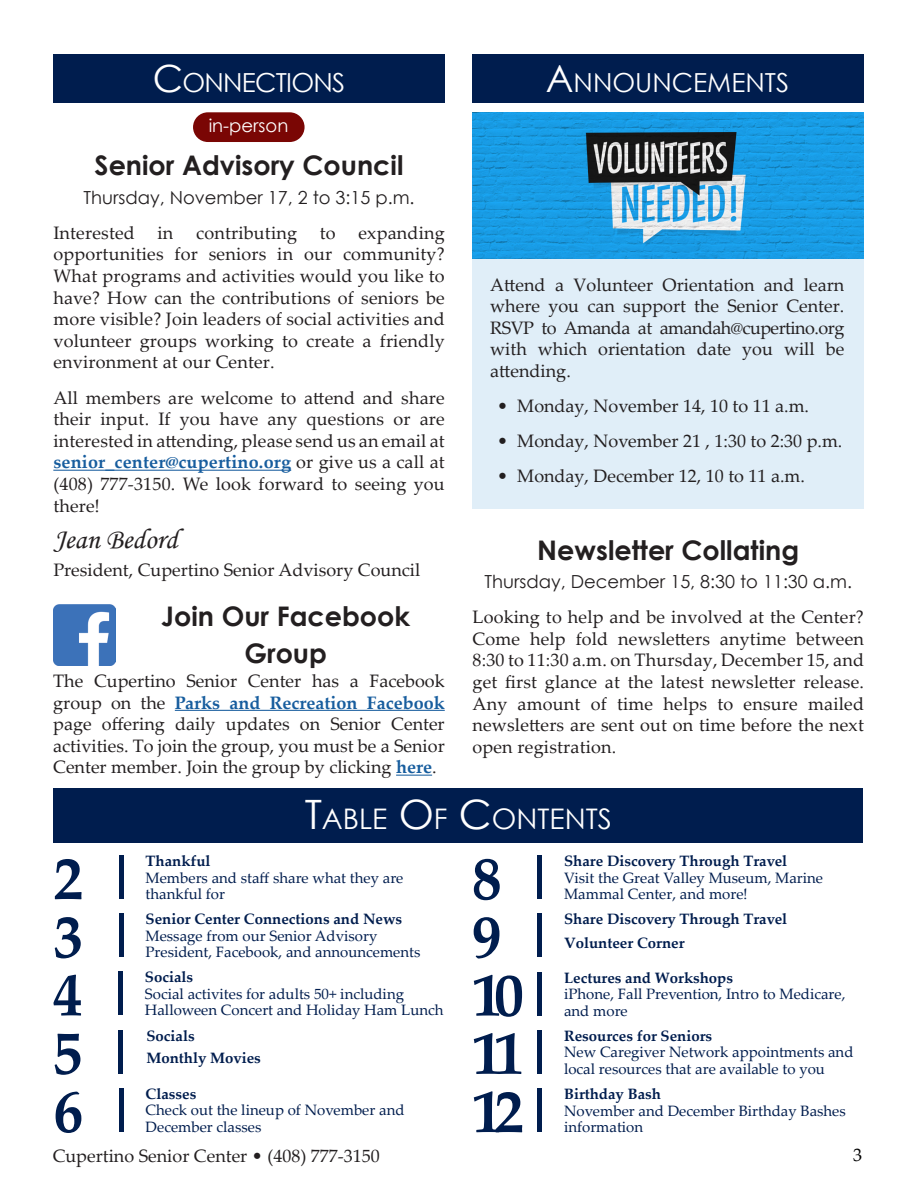
<style>
.page{position:relative;width:918px;height:1188px;background:#fff}
.page>*{position:absolute;margin:0;border:0;box-sizing:border-box;transform-origin:0 0}
.t1{font:700 60px "Palatino Linotype";color:#001d4e}
.Body{font:28.5px "Monotype Corsiva";color:#231f20}
.t2{font:28.35px "Century Gothic";color:#fff}
.t3{font:700 27px/37.5px "Century Gothic";color:#231f20;text-align:center}
.t4{font:26.25px "Century Gothic";color:#fff}
.Body-2{font:18px/21.6px "Palatino Linotype";color:#231f20;text-align:justify}
.Body-3{font:18px "Century Gothic";color:#231f20}
.t5{font:18px "Century Gothic";color:#fff}
.t6{font:18px "Palatino Linotype";color:#000}
.t7{font:15px/16.5px "Palatino Linotype";color:#001d4e}
.t8{font:700 15px "Palatino Linotype";color:#001d4e}
.s1{font-size:37.5px}
.s2{font-weight:700;color:#175d9e}
.s3{font-size:40.5px}
.s4{font-weight:700}
</style>
<div class="page">
<div style="left:472px;top:119px;width:392px;height:389px;background:#e0eef8"></div>
<div style="left:53px;top:788px;width:810px;height:55px;background:#001d4e"></div>
<div style="left:472px;top:54px;width:391px;height:49px;background:#001d4e"></div>
<div style="left:53px;top:54px;width:392px;height:48px;background:#001d4e"></div>
<hr style="left:53px;top:470px;width:238px;height:1px;background:#175d9e">
<img style="left:53px;top:604px;width:62px;height:62px">
<hr style="left:175px;top:710px;width:270px;height:1px;background:#175d9e">
<hr style="left:396px;top:775px;width:36px;height:1px;background:#175d9e">
<div style="left:193px;top:112px;width:112px;height:30px;background:#7a0604;border-radius:15px"></div>
<img style="left:472px;top:112px;width:392px;height:146px">
<p class="t4" style="left:153px;top:65px;width:194px"><span class="s1">C</span>ONNECTIONS</p>
<p class="t5" style="left:209px;top:113px;width:81px">in-person</p>
<p class="t3" style="left:95px;top:146px;width:310px">Senior Advisory Council</p>
<p class="Body-3" style="left:84px;top:185px;width:333px">Thursday, November 17, 2 to 3:15 p.m.</p>
<p class="Body-2" style="left:53px;top:221px;width:83px">Interested</p>
<p class="Body-2" style="left:158px;top:221px;width:17px">in</p>
<p class="Body-2" style="left:196px;top:221px;width:102px">contributing</p>
<p class="Body-2" style="left:320px;top:221px;width:17px">to</p>
<p class="Body-2" style="left:53px;top:221px;width:393px;text-indent:305px">expanding opportunities for seniors in our community?<br>What programs and activities would you like to have? How can the contributions of seniors be more visible? Join leaders of social activities and volunteer groups working to create a friendly environment at our Center.</p>
<p class="Body-2" style="left:53px;top:386px;width:393px">All members are welcome to attend and share their input. If you have any questions or are interested in attending, please send us an email at <span class="s2">senior_center@cupertino.org</span> or give us a call at (408) 777-3150. We look forward to seeing you there!</p>
<p class="Body" style="left:53px;top:522px;width:126px">Jean Bedord</p>
<p class="Body-2" style="left:53px;top:558px;width:368px">President, Cupertino Senior Advisory Council</p>
<p class="t3" style="left:161px;top:596px;width:250px">Join Our Facebook<br>Group</p>
<p class="Body-2" style="left:53px;top:669px;width:393px">The Cupertino Senior Center has a Facebook group on the <span class="s2">Parks and Recreation Facebook </span>page offering daily updates on Senior Center activities. To join the group, you must be a Senior Center member. Join the group by clicking <span class="s2">here</span>.</p>
<p class="t4" style="left:546px;top:65px;width:245px"><span class="s1">A</span>NNOUNCEMENTS</p>
<p class="Body-2" style="left:490px;top:273px;width:356px">Attend a Volunteer Orientation and learn where you can support the Senior Center.<br>RSVP to Amanda at amandah@cupertino.org with which orientation date you will be attending.</p>
<p class="Body-2" style="left:497px;top:395px;width:314px">• Monday, November 14, 10 to 11 a.m.</p>
<p class="Body-2" style="left:497px;top:430px;width:347px">• Monday, November 21 , 1:30 to 2:30 p.m.</p>
<p class="Body-2" style="left:497px;top:465px;width:309px">• Monday, December 12, 10 to 11 a.m.</p>
<p class="t3" style="left:537px;top:530px;width:263px">Newsletter Collating</p>
<p class="Body-3" style="left:484px;top:569px;width:369px">Thursday, December 15, 8:30 to 11:30 a.m.</p>
<p class="Body-2" style="left:472px;top:606px;width:393px">Looking to help and be involved at the Center?<br>Come help fold newsletters anytime between 8:30 to 11:30 a.m. on Thursday, December 15, and get first glance at the latest newsletter release.<br>Any amount of time helps to ensure mailed newsletters are sent out on time before the next open registration.</p>
<p class="t2" style="left:305px;top:799px;width:309px"><span class="s3">T</span>ABLE <span class="s3">O</span>F <span class="s3">C</span>ONTENTS</p>
<p class="t1" style="left:53px;top:836px;width:85px">2 |</p>
<p class="t8" style="left:146px;top:850px;width:66px">Thankful</p>
<p class="t7" style="left:146px;top:869px;width:259px">Members and staff share what they are thankful for</p>
<p class="t1" style="left:53px;top:894px;width:85px">3 |</p>
<p class="t8" style="left:146px;top:908px;width:258px">Senior Center Connections and News</p>
<p class="t7" style="left:146px;top:927px;width:276px">Message from our Senior Advisory<br>President, Facebook, and announcements</p>
<p class="t1" style="left:53px;top:952px;width:85px">4 |</p>
<p class="t8" style="left:145px;top:967px;width:50px">Socials</p>
<p class="t7" style="left:145px;top:985px;width:300px">Social activites for adults 50+ including<br>Halloween Concert and Holiday Ham Lunch</p>
<p class="t1" style="left:53px;top:1011px;width:84px">5 |</p>
<p class="t8" style="left:146px;top:1025px;width:50px">Socials</p>
<p class="t8" style="left:146px;top:1047px;width:116px">Monthly Movies</p>
<p class="t1" style="left:53px;top:1069px;width:85px">6 |</p>
<p class="t8" style="left:146px;top:1083px;width:52px">Classes</p>
<p class="t7" style="left:146px;top:1101px;width:260px">Check out the lineup of November and<br>December classes</p>
<p class="Body-2" style="left:53px;top:1144px;width:329px">Cupertino Senior Center • (408) 777-3150</p>
<p class="t1" style="left:472px;top:836px;width:85px">8 |</p>
<p class="t8" style="left:564px;top:850px;width:225px">Share Discovery Through Travel</p>
<p class="t7" style="left:564px;top:869px;width:261px">Visit the Great Valley Museum, Marine<br>Mammal Center, and more!</p>
<p class="t1" style="left:472px;top:894px;width:85px">9 |</p>
<p class="t8" style="left:564px;top:909px;width:225px">Share Discovery Through Travel</p>
<p class="t8" style="left:564px;top:933px;width:122px">Volunteer Corner</p>
<p class="t1" style="left:472px;top:952px;width:85px">10|</p>
<p class="t8" style="left:564px;top:967px;width:171px">Lectures and Workshops</p>
<p class="t7" style="left:564px;top:985px;width:283px">iPhone, Fall Prevention, Intro to Medicare, and more</p>
<p class="t1" style="left:472px;top:1011px;width:85px">11|</p>
<p class="t7" style="left:564px;top:1027px;width:291px"><span class="s4">Resources for Seniors<br></span>New Caregiver Network appointments and local resources that are available to you</p>
<p class="t1" style="left:472px;top:1069px;width:85px">12|</p>
<p class="t7" style="left:564px;top:1085px;width:283px"><span class="s4">Birthday Bash<br></span>November and December Birthday Bashes information</p>
<p class="t6" style="left:853px;top:1142px;width:10px">3</p>
</div>
